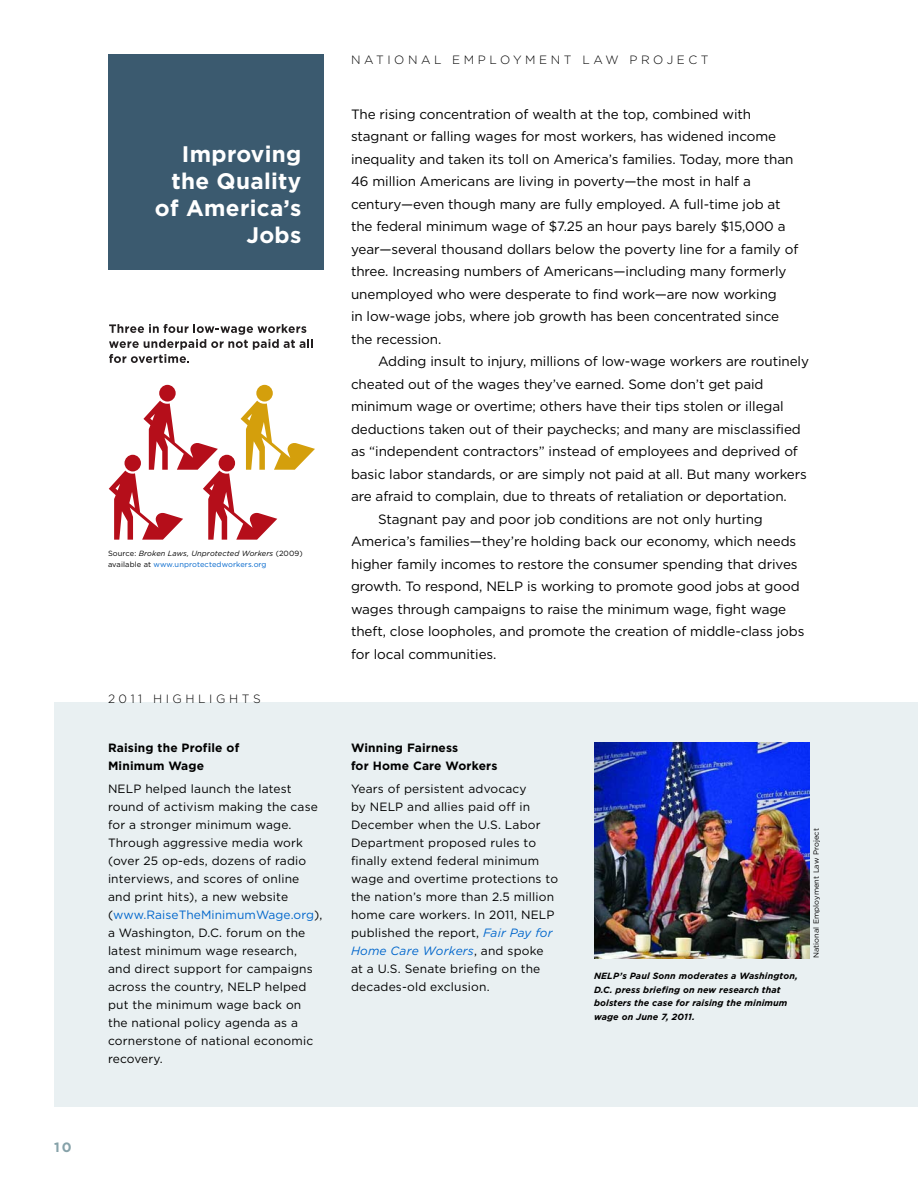
<style>
.page{position:relative;width:918px;height:1188px;background:#fff}
.page>*{position:absolute;margin:0;border:0;box-sizing:border-box;transform-origin:0 0}
.t1{font:700 22.5px/27px "Gotham";letter-spacing:.015em;color:#fff;text-align:right}
.t2{font:13.5px/22.5px "Gotham";letter-spacing:-.005em;color:#000}
.t3{font:700 13.5px "Gotham";color:#86a2a9}
.t4{font:12px/18px "Gotham";letter-spacing:.015em;color:#000}
.t5{font:700 12px/18px "Gotham";letter-spacing:.015em;color:#000}
.t6{font:300 12px "Gotham";letter-spacing:.3em;color:#000}
.t7{font:italic 700 9px/13.5px "Gotham";letter-spacing:.015em;color:#000}
.t8{font:italic 7.5px/10.5px "Gotham";letter-spacing:.015em;color:#000}
.t9{font:7.5px "Gotham";letter-spacing:.015em;color:#000}
.s1{font-style:normal}
.s2{font-style:normal;color:#06c}
.s3{color:#06c}
.s4{font-style:italic;color:#06c}
</style>
<div class="page">
<div style="left:54px;top:702px;width:864px;height:405px;background:#e9f0f2"></div>
<div style="left:108px;top:54px;width:216px;height:216px;background:#3b5a6f"></div>
<img style="left:594px;top:742px;width:216px;height:216px">
<svg style="left:109px;top:385px;width:206px;height:155px"></svg>
<svg style="left:109px;top:324px;width:204px;height:39px"></svg>
<p class="t3" style="left:54px;top:1139px;width:19px">10</p>
<h1 class="t1" style="left:155px;top:141px;width:148px">Improving the Quality of America’s<br>Jobs</h1>
<p class="t8" style="left:108px;top:549px;width:196px"><span class="s1">Source:</span> Broken Laws, Unprotected Workers <span class="s1">(2009) available at</span> <span class="s2">www.unprotectedworkers.org</span></p>
<p class="t6" style="left:108px;top:691px;width:154px">2011 HIGHLIGHTS</p>
<p class="t5" style="left:108px;top:739px;width:133px">Raising the Profile of<br>Minimum Wage</p>
<p class="t4" style="left:108px;top:779px;width:216px">NELP helped launch the latest round of activism making the case for a stronger minimum wage.<br>Through aggressive media work (over 25 op-eds, dozens of radio interviews, and scores of online and print hits), a new website (<span class="s3">www.RaiseTheMinimumWage.org</span>), a Washington, D.C. forum on the latest minimum wage research, and direct support for campaigns across the country, NELP helped put the minimum wage back on the national policy agenda as a cornerstone of national economic recovery.</p>
<p class="t6" style="left:351px;top:52px;width:359px">NATIONAL EMPLOYMENT LAW PROJECT</p>
<p class="t2" style="left:351px;top:103px;width:449px">The rising concentration of wealth at the top, combined with stagnant or falling wages for most workers, has widened income inequality and taken its toll on America’s families. Today, more than 46 million Americans are living in poverty—the most in half a century—even though many are fully employed. A full-time job at the federal minimum wage of $7.25 an hour pays barely $15,000 a year—several thousand dollars below the poverty line for a family of three. Increasing numbers of Americans—including many formerly unemployed who were desperate to find work—are now working<br>in low-wage jobs, where job growth has been concentrated since the recession.</p>
<p class="t2" style="left:378px;top:350px;width:433px">Adding insult to injury, millions of low-wage workers are routinely</p>
<p class="t2" style="left:351px;top:373px;width:414px">cheated out of the wages they’ve earned. Some don’t get paid</p>
<p class="t2" style="left:351px;top:395px;width:434px">minimum wage or overtime; others have their tips stolen or illegal</p>
<p class="t2" style="left:351px;top:418px;width:451px">deductions taken out of their paychecks; and many are misclassified</p>
<p class="t2" style="left:351px;top:440px;width:448px">as “independent contractors” instead of employees and deprived of</p>
<p class="t2" style="left:351px;top:463px;width:457px">basic labor standards, or are simply not paid at all. But many workers</p>
<p class="t2" style="left:351px;top:485px;width:437px">are afraid to complain, due to threats of retaliation or deportation.</p>
<p class="t2" style="left:378px;top:508px;width:386px">Stagnant pay and poor job conditions are not only hurting</p>
<p class="t2" style="left:351px;top:530px;width:447px">America’s families—they’re holding back our economy, which needs</p>
<p class="t2" style="left:351px;top:553px;width:448px">higher family incomes to restore the consumer spending that drives</p>
<p class="t2" style="left:351px;top:575px;width:450px">growth. To respond, NELP is working to promote good jobs at good</p>
<p class="t2" style="left:351px;top:598px;width:437px">wages through campaigns to raise the minimum wage, fight wage</p>
<p class="t2" style="left:351px;top:620px;width:455px">theft, close loopholes, and promote the creation of middle-class jobs</p>
<p class="t2" style="left:351px;top:643px;width:147px">for local communities.</p>
<p class="t5" style="left:351px;top:739px;width:148px">Winning Fairness<br>for Home Care Workers</p>
<p class="t4" style="left:351px;top:779px;width:209px">Years of persistent advocacy<br>by NELP and allies paid off in<br>December when the U.S. Labor<br>Department proposed rules to finally extend federal minimum wage and overtime protections to the nation’s more than 2.5 million home care workers. In 2011, NELP published the report, <span class="s4">Fair Pay for<br>Home Care Workers</span>, and spoke at a U.S. Senate briefing on the decades-old exclusion.</p>
<p class="t7" style="left:594px;top:969px;width:205px">NELP’s Paul Sonn moderates a Washington, D.C. press briefing on new research that bolsters the case for raising the minimum wage on June 7, 2011.</p>
<p class="t9" style="left:812px;top:958px;width:132px;rotate:-90deg">National Employment Law Project</p>
</div>
